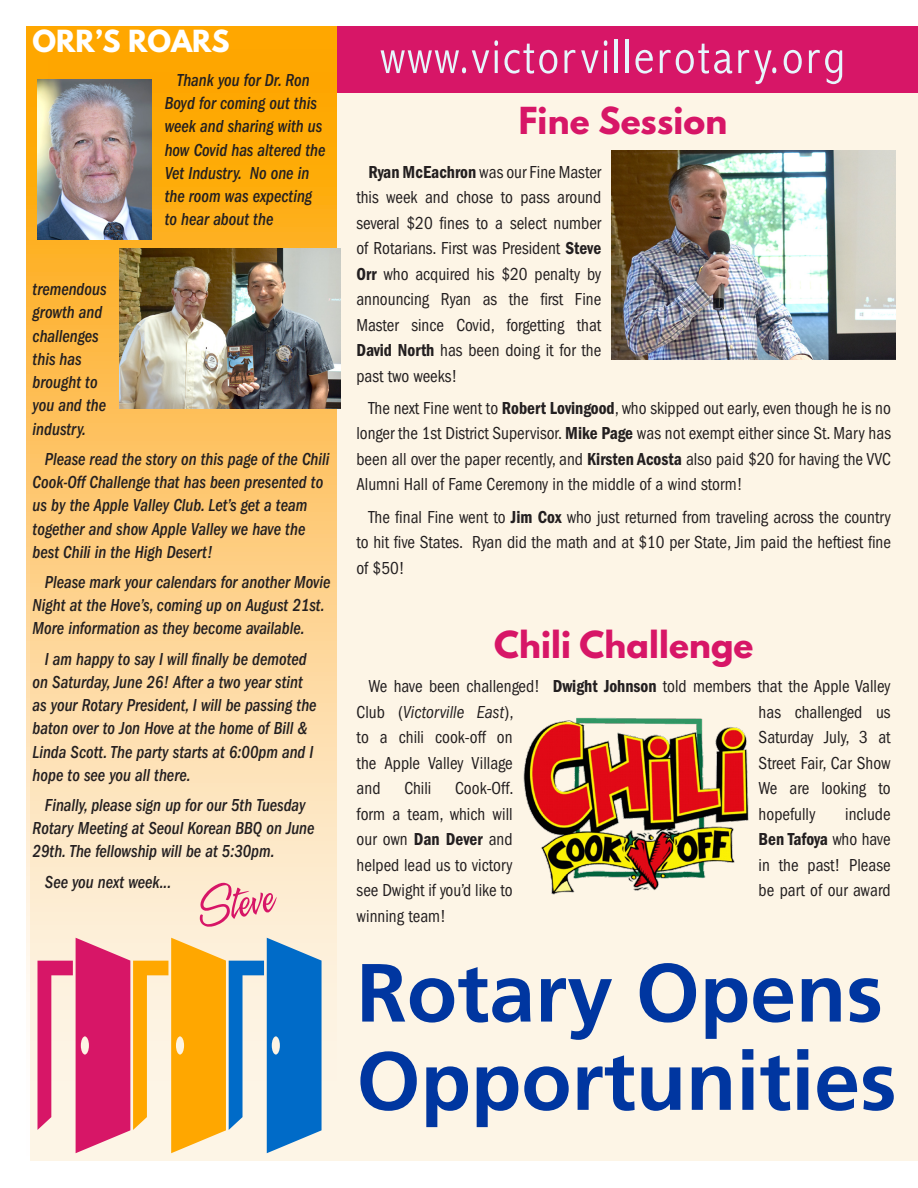
<style>
.page{position:relative;width:918px;height:1188px;background:#fff}
.page>*{position:absolute;margin:0;border:0;box-sizing:border-box;transform-origin:0 0}
.t1{font:300 condensed 48.75px "Abadi";letter-spacing:.05em;color:#e6f5fc}
.t2{font:700 33px "League Spartan";letter-spacing:.005em;color:#d71667}
.t3{font:700 27px "League Spartan";color:#fff}
.t4{font:condensed 18px/25.5px "Franklin Gothic";color:#231f20;text-align:justify;scale:.95 1}
.t5{font:italic 500 condensed 18px/23.2px "Franklin Gothic";color:#231f20;scale:.92 1}
.t6{font:600 condensed 18px "Franklin Gothic";color:#231f20;scale:.95 1}
.s1{font-weight:600}
.s2{font-style:italic}
.s3{font-weight:400}
</style>
<div class="page">
<div style="left:30px;top:27px;width:888px;height:1134px;background:#fdf5e6"></div>
<div style="left:48px;top:27px;width:870px;height:66px;background:#d71667"></div>
<svg style="left:26px;top:27px;width:310px;height:1127px;background:#fdcc78"></svg>
<svg style="left:362px;top:964px;width:169px;height:59px"></svg>
<svg style="left:541px;top:978px;width:71px;height:62px"></svg>
<svg style="left:640px;top:963px;width:56px;height:60px"></svg>
<svg style="left:706px;top:978px;width:41px;height:61px"></svg>
<svg style="left:753px;top:978px;width:40px;height:45px"></svg>
<svg style="left:802px;top:978px;width:39px;height:44px"></svg>
<svg style="left:849px;top:978px;width:31px;height:45px"></svg>
<svg style="left:360px;top:1051px;width:57px;height:60px"></svg>
<svg style="left:426px;top:1066px;width:42px;height:61px"></svg>
<svg style="left:477px;top:1066px;width:41px;height:61px"></svg>
<svg style="left:524px;top:1066px;width:45px;height:45px"></svg>
<svg style="left:578px;top:1055px;width:57px;height:56px"></svg>
<svg style="left:641px;top:1067px;width:39px;height:44px"></svg>
<svg style="left:692px;top:1066px;width:39px;height:44px"></svg>
<svg style="left:742px;top:1049px;width:11px;height:61px"></svg>
<svg style="left:760px;top:1055px;width:30px;height:56px"></svg>
<svg style="left:797px;top:1049px;width:11px;height:61px"></svg>
<svg style="left:817px;top:1066px;width:40px;height:45px"></svg>
<svg style="left:863px;top:1066px;width:31px;height:45px"></svg>
<svg style="left:38px;top:938px;width:284px;height:215px"></svg>
<img style="left:38px;top:80px;width:114px;height:160px">
<svg style="left:200px;top:882px;width:77px;height:45px;background:#f4bdba"></svg>
<img style="left:611px;top:151px;width:284px;height:208px">
<img style="left:523px;top:717px;width:226px;height:178px">
<img style="left:119px;top:249px;width:221px;height:160px">
<p class="t3" style="left:32px;top:20px;width:199px">ORR’S ROARS</p>
<p class="t5" style="left:165px;top:69px;width:176px;text-indent:12px">Thank you for Dr. Ron<br>Boyd for coming out this week and sharing with us how Covid has altered the<br>Vet Industry. No one in the room was expecting to hear about the</p>
<p class="t5" style="left:33px;top:278px;width:82px">tremendous growth and challenges this has brought to you and the industry.</p>
<p class="t5" style="left:33px;top:447px;width:324px;text-indent:12px">Please read the story on this page of the Chili Cook-Off Challenge that has been presented to us by the Apple Valley Club. Let’s get a team together and show Apple Valley we have the best Chili in the High Desert!</p>
<p class="t5" style="left:33px;top:571px;width:325px;text-indent:12px">Please mark your calendars for another Movie<br>Night at the Hove’s, coming up on August 21st.<br>More information as they become available.</p>
<p class="t5" style="left:33px;top:647px;width:310px;text-indent:12px">I am happy to say I will finally be demoted on Saturday, June 26! After a two year stint as your Rotary President, I will be passing the baton over to Jon Hove at the home of Bill &amp; Linda Scott. The party starts at 6:00pm and I hope to see you all there.</p>
<p class="t5" style="left:33px;top:794px;width:308px;text-indent:12px">Finally, please sign up for our 5th Tuesday<br>Rotary Meeting at Seoul Korean BBQ on June<br>29th. The fellowship will be at 5:30pm.</p>
<p class="t5" style="left:45px;top:870px;width:139px">See you next week...</p>
<p class="t1" style="left:380px;top:29px;width:466px">www.victorvillerotary.org</p>
<p class="t2" style="left:519px;top:95px;width:210px">Fine Session</p>
<p class="t4" style="left:356px;top:159px;width:259px;text-indent:12px"><span class="s1">Ryan McEachron</span> was our Fine Master this week and chose to pass around several $20 fines to a select number of Rotarians. First was President <span class="s1">Steve Orr</span> who acquired his $20 penalty by announcing Ryan as the first Fine Master since Covid, forgetting that <span class="s1">David North</span> has been doing it for the past two weeks!</p>
<p class="t4" style="left:356px;top:395px;width:564px;text-indent:12px">The next Fine went to <span class="s1">Robert Lovingood</span>, who skipped out early, even though he is no longer the 1st District Supervisor. <span class="s1">Mike Page</span> was not exempt either since St. Mary has been all over the paper recently, and <span class="s1">Kirsten Acosta</span> also paid $20 for having the VVC Alumni Hall of Fame Ceremony in the middle of a wind storm!</p>
<p class="t4" style="left:356px;top:504px;width:564px;text-indent:12px">The final Fine went to <span class="s1">Jim Cox</span> who just returned from traveling across the country to hit five States. Ryan did the math and at $10 per State, Jim paid the heftiest fine of $50!</p>
<p class="t2" style="left:494px;top:618px;width:261px">Chili Challenge</p>
<p class="t4" style="left:357px;top:674px;width:564px;text-indent:12px">We have been challenged! <span class="s1">Dwight Johnson</span> told members that the Apple Valley<br>Club (<span class="s2">Victorville East</span>),</p>
<p class="t4" style="left:759px;top:699px;width:140px">has challenged us</p>
<p class="t4" style="left:357px;top:725px;width:166px">to a chili cook-off on</p>
<p class="t4" style="left:759px;top:725px;width:140px">Saturday July, 3 at</p>
<p class="t4" style="left:357px;top:750px;width:166px">the Apple Valley Village</p>
<p class="t4" style="left:759px;top:750px;width:140px">Street Fair, Car Show</p>
<p class="t4" style="left:357px;top:776px;width:27px">and</p>
<p class="t4" style="left:404px;top:776px;width:30px">Chili</p>
<p class="t4" style="left:455px;top:776px;width:63px">Cook-Off.</p>
<p class="t4" style="left:759px;top:776px;width:140px">We are looking to</p>
<p class="t4" style="left:357px;top:801px;width:166px">form a team, which will</p>
<p class="t4" style="left:759px;top:801px;width:61px">hopefully</p>
<p class="t4" style="left:845px;top:801px;width:49px">include</p>
<p class="t4" style="left:357px;top:827px;width:166px">our own <span class="s1">Dan Dever</span> and</p>
<p class="t6" style="left:759px;top:829px;width:140px">Ben Tafoya <span class="s3">who have</span></p>
<p class="t4" style="left:357px;top:852px;width:166px">helped lead us to victory</p>
<p class="t4" style="left:759px;top:852px;width:140px">in the past! Please</p>
<p class="t4" style="left:357px;top:878px;width:166px">see Dwight if you’d like to</p>
<p class="t4" style="left:759px;top:878px;width:140px">be part of our award</p>
<p class="t4" style="left:357px;top:903px;width:96px">winning team!</p>
</div>
